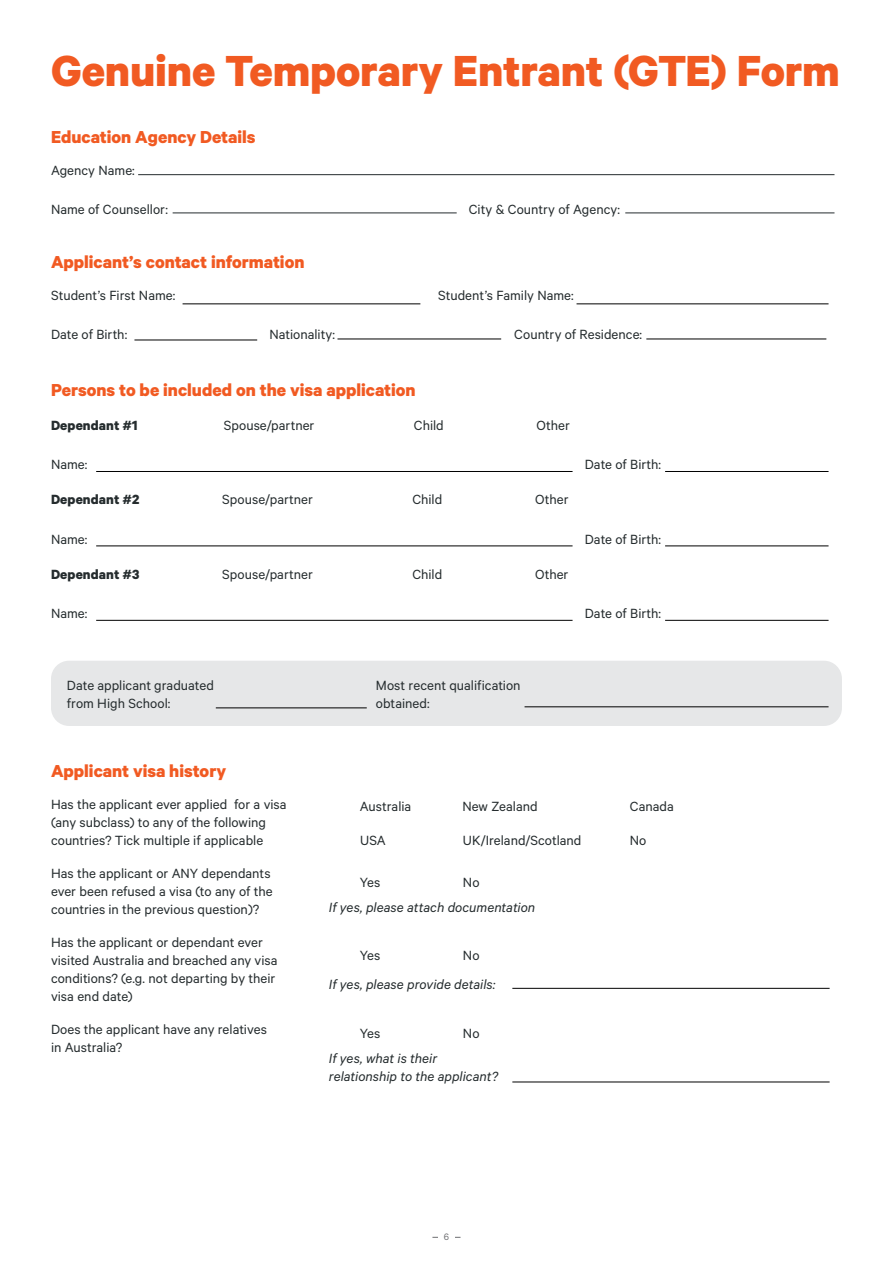
<style>
.page{position:relative;width:893px;height:1263px;background:#fff}
.page>*{position:absolute;margin:0;border:0;box-sizing:border-box;transform-origin:0 0}
.t1{font:700 48.9px "Calibre";letter-spacing:-.005em;color:#f15a22}
.t2{font:700 19.5px "Calibre";color:#f15a22}
.t3{font:15px/18px "Calibre";color:#252c2e}
.t4{font:italic 15px/18px "Calibre";color:#252c2e}
.t5{font:700 15px "Calibre";letter-spacing:.01em;color:#252c2e}
.t6{font:10.5px "Calibre";color:#6d6e71}
</style>
<div class="page">
<div style="left:51px;top:661px;width:791px;height:65px;background:#e6e7e8;border-radius:18px"></div>
<hr style="left:173px;top:213px;width:284px;height:1px;background:#252c2e">
<hr style="left:134px;top:340px;width:123px;height:1px;background:#000">
<hr style="left:216px;top:707px;width:151px;height:1px;background:#000">
<hr style="left:625px;top:213px;width:209px;height:1px;background:#252c2e">
<hr style="left:646px;top:339px;width:180px;height:1px;background:#000">
<hr style="left:138px;top:174px;width:696px;height:1px;background:#252c2e">
<hr style="left:183px;top:303px;width:237px;height:1px;background:#000">
<hr style="left:576px;top:303px;width:252px;height:1px;background:#000">
<hr style="left:525px;top:706px;width:303px;height:1px;background:#000">
<hr style="left:512px;top:988px;width:318px;height:1px;background:#000">
<hr style="left:512px;top:1081px;width:318px;height:1px;background:#000">
<hr style="left:96px;top:471px;width:477px;height:1px;background:#000">
<hr style="left:665px;top:471px;width:163px;height:1px;background:#000">
<hr style="left:337px;top:339px;width:164px;height:1px;background:#000">
<hr style="left:96px;top:545px;width:477px;height:1px;background:#000">
<hr style="left:665px;top:545px;width:163px;height:1px;background:#000">
<hr style="left:96px;top:620px;width:477px;height:1px;background:#000">
<hr style="left:665px;top:620px;width:163px;height:1px;background:#000">
<h1 class="t1" style="left:51px;top:40px;width:790px">Genuine Temporary Entrant (GTE) Form</h1>
<h2 class="t2" style="left:51px;top:125px;width:206px">Education Agency Details</h2>
<p class="t3" style="left:51px;top:160px;width:85px">Agency Name:</p>
<p class="t3" style="left:51px;top:200px;width:118px">Name of Counsellor:</p>
<p class="t3" style="left:469px;top:200px;width:153px">City &amp; Country of Agency:</p>
<h2 class="t2" style="left:51px;top:250px;width:255px">Applicant’s contact information</h2>
<p class="t3" style="left:51px;top:285px;width:126px">Student’s First Name:</p>
<p class="t3" style="left:438px;top:285px;width:137px">Student’s Family Name:</p>
<p class="t3" style="left:51px;top:325px;width:78px">Date of Birth:</p>
<p class="t3" style="left:269px;top:325px;width:67px">Nationality:</p>
<p class="t3" style="left:514px;top:325px;width:129px">Country of Residence:</p>
<h2 class="t2" style="left:51px;top:378px;width:366px">Persons to be included on the visa application</h2>
<p class="t5" style="left:51px;top:416px;width:88px">Dependant #1</p>
<p class="t3" style="left:224px;top:416px;width:92px">Spouse/partner</p>
<p class="t3" style="left:414px;top:416px;width:31px">Child</p>
<p class="t3" style="left:537px;top:416px;width:35px">Other</p>
<p class="t3" style="left:51px;top:455px;width:38px">Name:</p>
<p class="t3" style="left:585px;top:455px;width:78px">Date of Birth:</p>
<p class="t5" style="left:51px;top:491px;width:90px">Dependant #2</p>
<p class="t3" style="left:222px;top:490px;width:92px">Spouse/partner</p>
<p class="t3" style="left:412px;top:490px;width:31px">Child</p>
<p class="t3" style="left:535px;top:490px;width:35px">Other</p>
<p class="t3" style="left:51px;top:529px;width:38px">Name:</p>
<p class="t3" style="left:585px;top:529px;width:78px">Date of Birth:</p>
<p class="t5" style="left:51px;top:565px;width:90px">Dependant #3</p>
<p class="t3" style="left:222px;top:565px;width:92px">Spouse/partner</p>
<p class="t3" style="left:412px;top:565px;width:31px">Child</p>
<p class="t3" style="left:535px;top:565px;width:35px">Other</p>
<p class="t3" style="left:51px;top:604px;width:38px">Name:</p>
<p class="t3" style="left:585px;top:604px;width:78px">Date of Birth:</p>
<p class="t3" style="left:67px;top:676px;width:149px">Date applicant graduated from High School:</p>
<p class="t3" style="left:376px;top:676px;width:146px">Most recent qualification obtained:</p>
<h2 class="t2" style="left:51px;top:759px;width:177px">Applicant visa history</h2>
<p class="t3" style="left:51px;top:795px;width:237px">Has the applicant ever applied for a visa (any subclass) to any of the following countries? Tick multiple if applicable</p>
<p class="t3" style="left:51px;top:864px;width:223px">Has the applicant or ANY dependants ever been refused a visa (to any of the countries in the previous question)?</p>
<p class="t3" style="left:51px;top:933px;width:228px">Has the applicant or dependant ever visited Australia and breached any visa conditions? (e.g. not departing by their visa end date)</p>
<p class="t3" style="left:51px;top:1019px;width:217px">Does the applicant have any relatives in Australia?</p>
<p class="t3" style="left:360px;top:797px;width:53px">Australia</p>
<p class="t3" style="left:462px;top:797px;width:77px">New Zealand</p>
<p class="t3" style="left:630px;top:797px;width:46px">Canada</p>
<p class="t3" style="left:360px;top:831px;width:27px">USA</p>
<p class="t3" style="left:463px;top:831px;width:120px">UK/Ireland/Scotland</p>
<p class="t3" style="left:630px;top:831px;width:18px">No</p>
<p class="t3" style="left:360px;top:873px;width:22px">Yes</p>
<p class="t3" style="left:463px;top:873px;width:18px">No</p>
<p class="t4" style="left:329px;top:898px;width:208px">If yes, please attach documentation</p>
<p class="t3" style="left:360px;top:946px;width:22px">Yes</p>
<p class="t3" style="left:463px;top:946px;width:18px">No</p>
<p class="t4" style="left:329px;top:975px;width:168px">If yes, please provide details:</p>
<p class="t3" style="left:360px;top:1024px;width:22px">Yes</p>
<p class="t3" style="left:463px;top:1024px;width:18px">No</p>
<p class="t4" style="left:329px;top:1049px;width:171px">If yes, what is their relationship to the applicant?</p>
<p class="t6" style="left:444px;top:1231px;width:7px">6</p>
</div>
